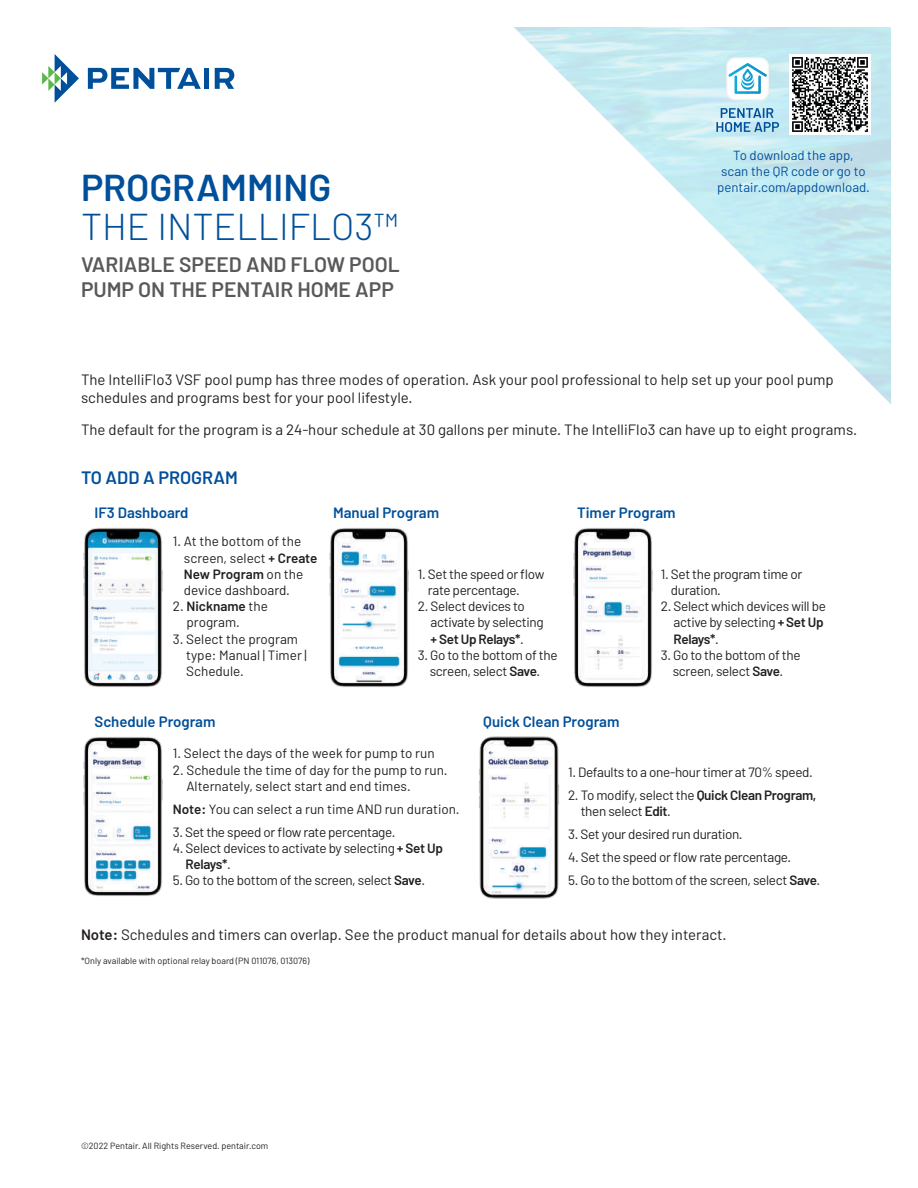
<style>
.page{position:relative;width:918px;height:1188px;background:#fff}
.page>*{position:absolute;margin:0;border:0;box-sizing:border-box;transform-origin:0 0}
.t1{font:300 37.5px "Barlow";color:#004f9a}
.t2{font:600 37.5px "Barlow";color:#004f9a}
.t3{font:600 21px/25.2px "Barlow";color:#58595b}
.t4{font:600 18px "Barlow";color:#004f9a}
.t5{font:15px/18px "Barlow";color:#231f20}
.t6{font:600 15px "Barlow";color:#004f9a}
.t7{font:13.5px/16.2px "Barlow";letter-spacing:-.025em;color:#231f20}
.t8{font:13.5px/16.2px "Barlow";color:#231f20}
.t9{font:13.2px/15.9px "Barlow";color:#004f9a;text-align:center}
.t10{font:9px "Barlow";color:#231f20}
.s1{font-weight:600}
</style>
<div class="page">
<img style="left:515px;top:28px;width:375px;height:375px">
<img style="left:789px;top:54px;width:81px;height:81px">
<div style="left:727px;top:58px;width:42px;height:42px;background:#fff;border-radius:8px"></div>
<div style="left:726px;top:57px;width:43px;height:43px;border:1px solid #f2f2f3;border-radius:8px"></div>
<svg style="left:728px;top:63px;width:39px;height:31px"></svg>
<svg style="left:716px;top:108px;width:63px;height:24px"></svg>
<svg style="left:42px;top:54px;width:37px;height:49px"></svg>
<svg style="left:88px;top:68px;width:113px;height:21px"></svg>
<div style="left:204px;top:68px;width:5px;height:21px;background:#004f9a"></div>
<svg style="left:215px;top:68px;width:19px;height:21px"></svg>
<img style="left:83px;top:528px;width:80px;height:159px">
<img style="left:329px;top:528px;width:80px;height:159px">
<img style="left:573px;top:528px;width:80px;height:159px">
<img style="left:83px;top:737px;width:80px;height:159px">
<img style="left:479px;top:736px;width:80px;height:163px">
<p class="t9" style="left:721px;top:147px;width:146px">To download the app, scan the QR code or go to</p>
<h1 class="t2" style="left:81px;top:165px;width:252px">PROGRAMMING</h1>
<p class="t9" style="left:717px;top:179px;width:154px">pentair.com/appdownload.</p>
<h1 class="t1" style="left:81px;top:204px;width:319px">THE INTELLIFLO3™</h1>
<h2 class="t3" style="left:81px;top:252px;width:320px">VARIABLE SPEED AND FLOW POOL<br>PUMP ON THE PENTAIR HOME APP</h2>
<p class="t5" style="left:81px;top:371px;width:754px">The IntelliFlo3 VSF pool pump has three modes of operation. Ask your pool professional to help set up your pool pump schedules and programs best for your pool lifestyle.</p>
<p class="t5" style="left:81px;top:420px;width:778px">The default for the program is a 24-hour schedule at 30 gallons per minute. The IntelliFlo3 can have up to eight programs.</p>
<h3 class="t4" style="left:81px;top:466px;width:159px">TO ADD A PROGRAM</h3>
<p class="t6" style="left:94px;top:503px;width:96px">IF3 Dashboard</p>
<p class="t6" style="left:333px;top:503px;width:108px">Manual Program</p>
<p class="t6" style="left:577px;top:503px;width:100px">Timer Program</p>
<p class="t8" style="left:184px;top:533px;width:135px;text-indent:-11px">1. At the bottom of the screen, select <span class="s1">+ Create<br>New Program</span> on the device dashboard.</p>
<p class="t8" style="left:186px;top:598px;width:83px;text-indent:-14px">2. <span class="s1">Nickname</span> the program.</p>
<p class="t8" style="left:186px;top:630px;width:122px;text-indent:-13px">3. Select the program type: Manual | Timer |<br>Schedule.</p>
<p class="t7" style="left:428px;top:565px;width:118px;text-indent:-10px">1. Set the speed or flow rate percentage.</p>
<p class="t7" style="left:431px;top:598px;width:115px;text-indent:-13px">2. Select devices to activate by selecting <span class="s1">+ Set Up Relays*</span>.</p>
<p class="t7" style="left:418px;top:646px;width:141px;text-align:center">3. Go to the bottom of the screen, select <span class="s1">Save</span>.</p>
<p class="t7" style="left:671px;top:565px;width:133px;text-indent:-10px">1. Set the program time or duration.</p>
<p class="t7" style="left:674px;top:598px;width:154px;text-indent:-13px">2. Select which devices will be active by selecting <span class="s1">+ Set Up<br>Relays*</span>.</p>
<p class="t7" style="left:661px;top:646px;width:141px;text-align:center">3. Go to the bottom of the screen, select <span class="s1">Save</span>.</p>
<p class="t6" style="left:94px;top:713px;width:123px">Schedule Program</p>
<p class="t6" style="left:483px;top:713px;width:138px">Quick Clean Program</p>
<p class="t8" style="left:173px;top:745px;width:263px">1. Select the days of the week for pump to run</p>
<p class="t8" style="left:186px;top:761px;width:263px;text-indent:-14px">2. Schedule the time of day for the pump to run.<br>Alternately, select start and end times.</p>
<p class="t8" style="left:173px;top:800px;width:288px"><span class="s1">Note:</span> You can select a run time AND run duration.</p>
<p class="t7" style="left:173px;top:823px;width:224px">3. Set the speed or flow rate percentage.</p>
<p class="t7" style="left:186px;top:840px;width:259px;text-indent:-13px">4. Select devices to activate by selecting <span class="s1">+ Set Up<br>Relays*</span>.</p>
<p class="t7" style="left:173px;top:872px;width:254px">5. Go to the bottom of the screen, select <span class="s1">Save</span>.</p>
<p class="t7" style="left:568px;top:764px;width:246px">1. Defaults to a one-hour timer at 70% speed.</p>
<p class="t7" style="left:581px;top:787px;width:237px;text-indent:-13px">2. To modify, select the <span class="s1">Quick Clean Program, </span>then select <span class="s1">Edit</span>.</p>
<p class="t7" style="left:568px;top:826px;width:176px">3. Set your desired run duration.</p>
<p class="t7" style="left:568px;top:849px;width:225px">4. Set the speed or flow rate percentage.</p>
<p class="t7" style="left:568px;top:872px;width:254px">5. Go to the bottom of the screen, select <span class="s1">Save</span>.</p>
<p class="t5" style="left:81px;top:925px;width:647px"><span class="s1">Note:</span> Schedules and timers can overlap. See the product manual for details about how they interact.</p>
<p class="t10" style="left:81px;top:955px;width:230px">*Only available with optional relay board (PN 011076, 013076)</p>
<p class="t10" style="left:81px;top:1141px;width:189px">©2022 Pentair. All Rights Reserved. pentair.com</p>
</div>
